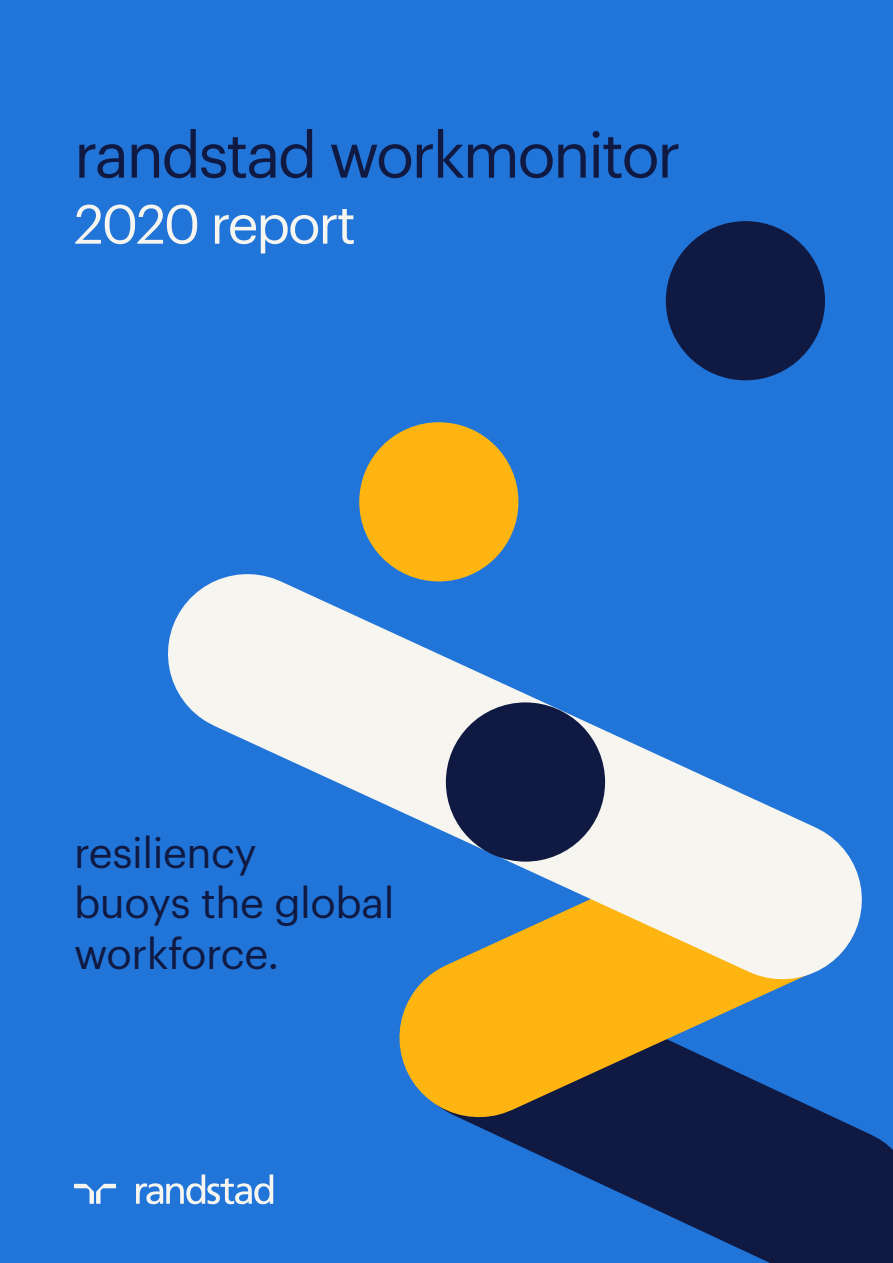
<style>
.page{position:relative;width:893px;height:1263px;background:#2175d9}
.page>*{position:absolute;margin:0;border:0;box-sizing:border-box;transform-origin:0 0}
.t1{font:63px "Graphik LCG";letter-spacing:-.04em;color:#0f1941}
.t2{font:54px "Graphik LCG";letter-spacing:-.04em;color:#f7f5f0}
.t3{font:42px/50.4px "Graphik LCG";letter-spacing:-.01em;color:#0f1941}
</style>
<div class="page">
<svg style="left:74px;top:1184px;width:42px;height:20px"></svg>
<svg style="left:136px;top:1174px;width:132px;height:30px"></svg>
<svg style="left:738px;top:1248px;width:155px;height:15px;background:#102250"></svg>
<svg style="left:268px;top:1111px;width:625px;height:137px"></svg>
<svg style="left:168px;top:443px;width:694px;height:668px"></svg>
<div style="left:359px;top:422px;width:159px;height:159px;background:#ffb511;border-radius:50%"></div>
<div style="left:446px;top:702px;width:159px;height:160px;background:#0f1941;border-radius:50%"></div>
<div style="left:666px;top:221px;width:159px;height:159px;background:#0f1941;border-radius:50%"></div>
<h1 class="t1" style="left:74px;top:108px;width:608px">randstad workmonitor</h1>
<p class="t2" style="left:74px;top:184px;width:283px">2020 report</p>
<p class="t3" style="left:74px;top:824px;width:322px">resiliency<br>buoys the global workforce.</p>
</div>
